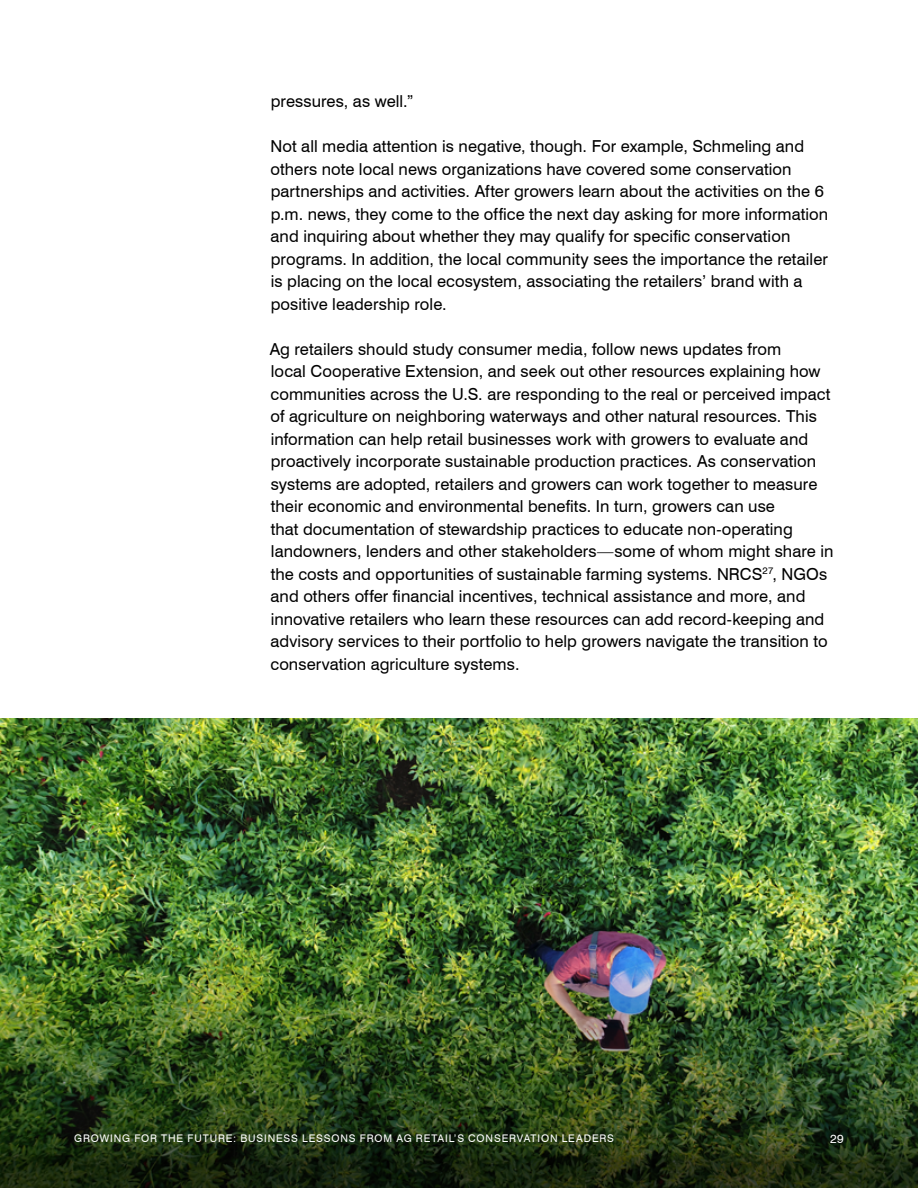
<style>
.page{position:relative;width:918px;height:1188px;background:#fff}
.page>*{position:absolute;margin:0;border:0;box-sizing:border-box;transform-origin:0 0}
.t1{font:16.5px/22.5px "Swiss 721 BT";letter-spacing:.005em;color:#000}
.t2{font:12px "Swiss 721 BT";color:#fff}
.t3{font:10.5px "Swiss 721 BT";letter-spacing:.08em;color:#fff}
</style>
<div class="page">
<img style="left:0;top:718px;width:918px;height:214px">
<img style="left:0;top:932px;width:918px;height:256px">
<p class="t1" style="left:271px;top:90px;width:144px">pressures, as well.”</p>
<p class="t1" style="left:271px;top:135px;width:559px">Not all media attention is negative, though. For example, Schmeling and others note local news organizations have covered some conservation partnerships and activities. After growers learn about the activities on the 6 p.m. news, they come to the office the next day asking for more information and inquiring about whether they may qualify for specific conservation programs. In addition, the local community sees the importance the retailer is placing on the local ecosystem, associating the retailers’ brand with a positive leadership role.</p>
<p class="t1" style="left:270px;top:337px;width:565px">Ag retailers should study consumer media, follow news updates from<br>local Cooperative Extension, and seek out other resources explaining how communities across the U.S. are responding to the real or perceived impact of agriculture on neighboring waterways and other natural resources. This information can help retail businesses work with growers to evaluate and proactively incorporate sustainable production practices. As conservation systems are adopted, retailers and growers can work together to measure their economic and environmental benefits. In turn, growers can use<br>that documentation of stewardship practices to educate non-operating landowners, lenders and other stakeholders—some of whom might share in the costs and opportunities of sustainable farming systems. NRCS<sup>27</sup>, NGOs and others offer financial incentives, technical assistance and more, and innovative retailers who learn these resources can add record-keeping and advisory services to their portfolio to help growers navigate the transition to conservation agriculture systems.</p>
<p class="t3" style="left:74px;top:1132px;width:541px">GROWING FOR THE FUTURE: BUSINESS LESSONS FROM AG RETAIL’S CONSERVATION LEADERS</p>
<p class="t2" style="left:830px;top:1132px;width:15px">29</p>
</div>
